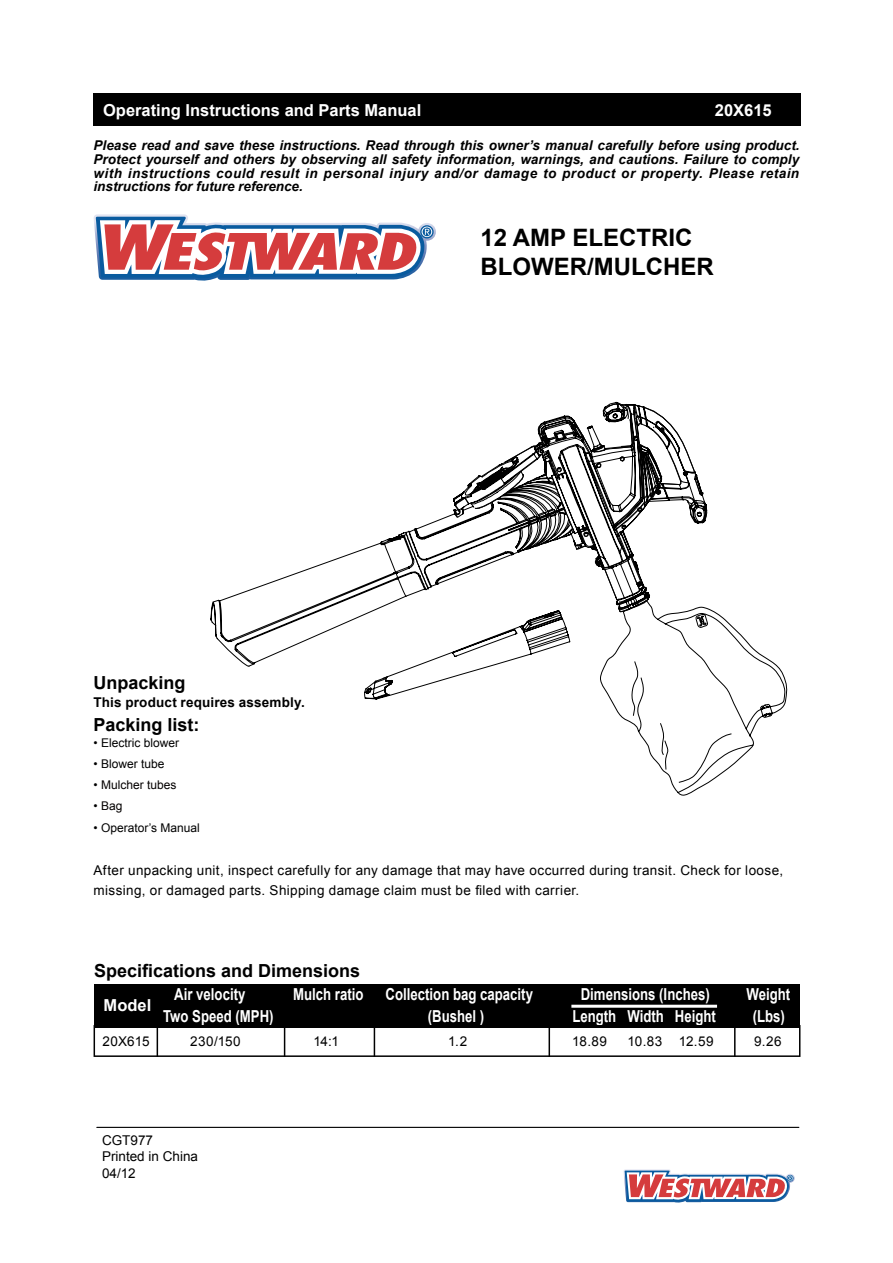
<style>
.page{position:relative;width:893px;height:1263px;background:#fff}
.page>*{position:absolute;margin:0;border:0;box-sizing:border-box;transform-origin:0 0}
.t1{font:700 24px/28.8px "Arial";color:#000}
.t2{font:700 18px "Arial";color:#000}
.t3{font:700 16.5px "Arial";color:#fff;scale:.8 1}
.t4{font:700 16.5px "Arial";color:#fff}
.t5{font:italic 700 13.5px/13.5px "Arial";color:#000;text-align:justify}
.t6{font:13.5px/19.5px "Arial";letter-spacing:.025em;color:#000}
.t7{font:700 13.5px "Arial";letter-spacing:.01em;color:#000}
.t8{font:13.5px/16.2px "Arial";color:#000}
.t9{font:12px "Arial";color:#000}
.t10{font:12px "Arial";color:#040000}
.s1{color:#000}
</style>
<div class="page">
<hr style="left:97px;top:1127px;width:702px;height:1px;background:#000">
<div style="left:94px;top:94px;width:707px;height:32px;background:#000"></div>
<svg style="left:623px;top:1169px;width:172px;height:34px"></svg>
<svg style="left:94px;top:214px;width:342px;height:67px"></svg>
<svg style="left:364px;top:608px;width:423px;height:188px"></svg>
<svg style="left:210px;top:401px;width:498px;height:266px"></svg>
<div style="left:94px;top:984px;width:706px;height:43px;background:#000"></div>
<hr style="left:571px;top:1005px;width:146px;height:3px;background:#fff">
<div style="left:94px;top:1025px;width:706px;height:32px;border:2px solid #000"></div>
<hr style="left:157px;top:1026px;width:1px;height:31px;background:#000">
<hr style="left:284px;top:1026px;width:1px;height:31px;background:#000">
<hr style="left:374px;top:1026px;width:1px;height:31px;background:#000">
<hr style="left:549px;top:1026px;width:1px;height:31px;background:#000">
<hr style="left:734px;top:1026px;width:2px;height:31px;background:#000">
<p class="t4" style="left:103px;top:100px;width:320px">Operating Instructions and Parts Manual</p>
<p class="t4" style="left:715px;top:100px;width:58px">20X615</p>
<p class="t5" style="left:94px;top:140px;width:708px">Please read and save these instructions. Read through this owner’s manual carefully before using product.<br>Protect yourself and others by observing all safety information, warnings, and cautions. Failure to comply with instructions could result in personal injury and/or damage to product or property. Please retain instructions for future reference.</p>
<h1 class="t1" style="left:480px;top:224px;width:235px">12 AMP ELECTRIC<br>BLOWER/MULCHER</h1>
<h2 class="t2" style="left:94px;top:671px;width:94px">Unpacking</h2>
<p class="t7" style="left:94px;top:693px;width:213px">This product requires assembly.</p>
<h2 class="t2" style="left:94px;top:712px;width:108px">Packing list:</h2>
<p class="t9" style="left:94px;top:735px;width:87px">• Electric blower</p>
<p class="t9" style="left:94px;top:756px;width:72px">• Blower tube</p>
<p class="t10" style="left:94px;top:777px;width:84px"><span class="s1">•</span> Mulcher tubes</p>
<p class="t10" style="left:94px;top:798px;width:30px"><span class="s1">•</span> Bag</p>
<p class="t9" style="left:94px;top:819px;width:108px">• Operator’s Manual</p>
<p class="t6" style="left:94px;top:861px;width:691px">After unpacking unit, inspect carefully for any damage that may have occurred during transit. Check for loose, missing, or damaged parts. Shipping damage claim must be filed with carrier.</p>
<h2 class="t2" style="left:94px;top:959px;width:268px">Specifications and Dimensions</h2>
<p class="t4" style="left:104px;top:994px;width:49px">Model</p>
<p class="t3" style="left:174px;top:984px;width:90px">Air velocity</p>
<p class="t3" style="left:293px;top:984px;width:90px">Mulch ratio</p>
<p class="t3" style="left:386px;top:984px;width:186px">Collection bag capacity</p>
<p class="t3" style="left:581px;top:984px;width:163px">Dimensions (Inches)</p>
<p class="t3" style="left:747px;top:984px;width:56px">Weight</p>
<p class="t3" style="left:163px;top:1005px;width:140px">Two Speed (MPH)</p>
<p class="t3" style="left:428px;top:1005px;width:72px">(Bushel )</p>
<p class="t3" style="left:572px;top:1005px;width:181px">Length Width Height</p>
<p class="t3" style="left:753px;top:1005px;width:42px">(Lbs)</p>
<p class="t6" style="left:103px;top:1032px;width:49px">20X615</p>
<p class="t6" style="left:190px;top:1032px;width:52px">230/150</p>
<p class="t6" style="left:313px;top:1032px;width:27px">14:1</p>
<p class="t6" style="left:448px;top:1032px;width:21px">1.2</p>
<p class="t6" style="left:572px;top:1032px;width:37px">18.89</p>
<p class="t6" style="left:627px;top:1032px;width:88px">10.83 12.59</p>
<p class="t6" style="left:754px;top:1032px;width:29px">9.26</p>
<p class="t8" style="left:102px;top:1132px;width:98px">CGT977<br>Printed in China<br>04/12</p>
</div>
